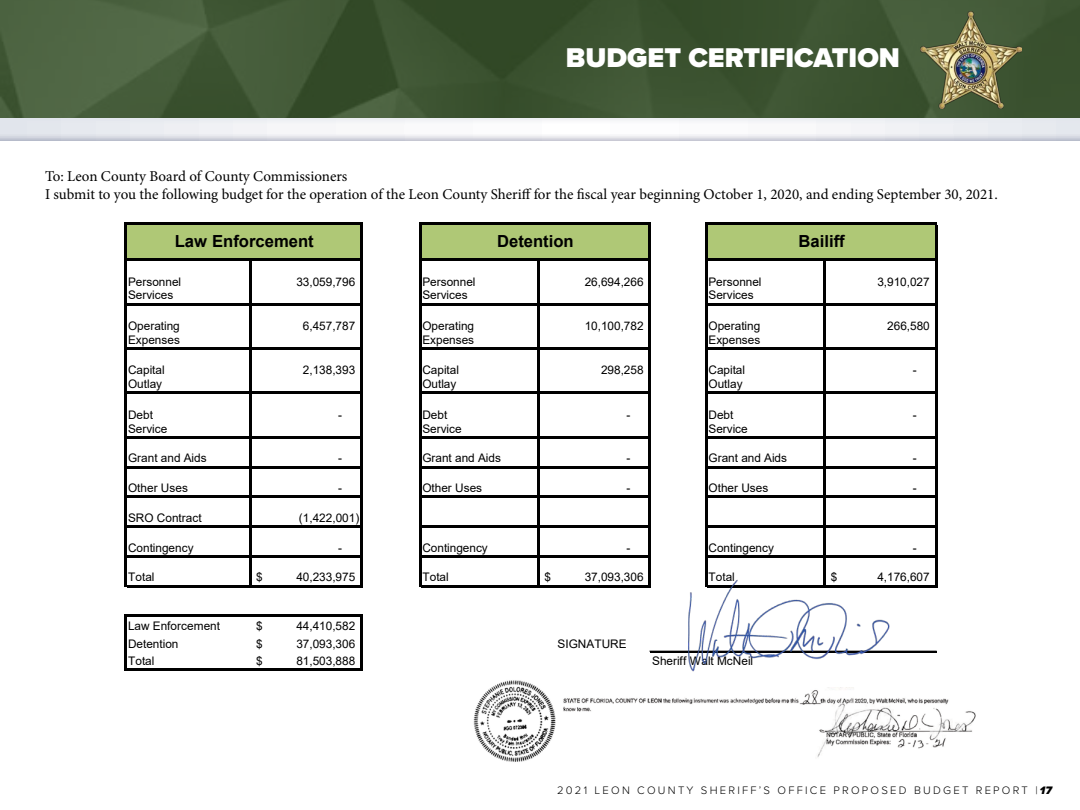
<style>
.page{position:relative;width:1080px;height:810px;background:#fff}
.page>*{position:absolute;margin:0;border:0;box-sizing:border-box;transform-origin:0 0}
.t1{font:900 28.12px "Proxima Nova";color:#fff}
.t2{font:700 16.62px "Arial";color:#000}
.t3{font:15px/18px "Minion Pro";color:#000}
.t4{font:11.75px "Arial";color:#000}
.t5{font:300 11.25px "Proxima Nova";letter-spacing:.2em;color:#000}
.s1{font-weight:900;font-style:italic}
</style>
<div class="page">
<svg style="left:0;top:0;width:1080px;height:118px;background:#3e5533"></svg>
<img style="left:920px;top:11px;width:101px;height:98px">
<svg style="left:0;top:118px;width:1080px;height:23px"></svg>
<img style="left:473px;top:680px;width:83px;height:82px">
<div style="left:126px;top:224px;width:236px;height:36px;background:#afc876"></div>
<div style="left:420px;top:224px;width:230px;height:36px;background:#afc876"></div>
<div style="left:706px;top:224px;width:230px;height:36px;background:#afc876"></div>
<hr style="left:127px;top:223px;width:236px;height:2px;background:#000">
<hr style="left:421px;top:223px;width:230px;height:2px;background:#000">
<hr style="left:127px;top:259px;width:236px;height:2px;background:#000">
<hr style="left:421px;top:259px;width:230px;height:2px;background:#000">
<hr style="left:127px;top:303px;width:236px;height:2px;background:#000">
<hr style="left:421px;top:303px;width:230px;height:2px;background:#000">
<hr style="left:127px;top:347px;width:236px;height:3px;background:#000">
<hr style="left:421px;top:347px;width:230px;height:3px;background:#000">
<hr style="left:127px;top:392px;width:236px;height:2px;background:#000">
<hr style="left:421px;top:392px;width:230px;height:2px;background:#000">
<hr style="left:127px;top:436px;width:236px;height:3px;background:#000">
<hr style="left:421px;top:436px;width:230px;height:3px;background:#000">
<hr style="left:127px;top:466px;width:236px;height:2px;background:#000">
<hr style="left:421px;top:466px;width:230px;height:2px;background:#000">
<hr style="left:127px;top:496px;width:236px;height:2px;background:#000">
<hr style="left:421px;top:496px;width:230px;height:2px;background:#000">
<hr style="left:127px;top:525px;width:236px;height:3px;background:#000">
<hr style="left:421px;top:525px;width:230px;height:3px;background:#000">
<hr style="left:127px;top:555px;width:236px;height:2px;background:#000">
<hr style="left:421px;top:555px;width:230px;height:2px;background:#000">
<hr style="left:127px;top:585px;width:236px;height:2px;background:#000">
<hr style="left:421px;top:585px;width:230px;height:2px;background:#000">
<hr style="left:125px;top:223px;width:2px;height:364px;background:#000">
<hr style="left:360px;top:225px;width:3px;height:362px;background:#000">
<hr style="left:125px;top:615px;width:2px;height:56px;background:#000">
<hr style="left:360px;top:617px;width:3px;height:54px;background:#000">
<hr style="left:419px;top:223px;width:2px;height:364px;background:#000">
<hr style="left:649px;top:225px;width:2px;height:362px;background:#000">
<hr style="left:705px;top:223px;width:2px;height:364px;background:#000">
<hr style="left:935px;top:225px;width:2px;height:362px;background:#000">
<hr style="left:249px;top:261px;width:2px;height:326px;background:#000">
<hr style="left:537px;top:261px;width:2px;height:326px;background:#000">
<hr style="left:823px;top:261px;width:3px;height:326px;background:#000">
<hr style="left:707px;top:223px;width:230px;height:2px;background:#000">
<hr style="left:707px;top:259px;width:230px;height:2px;background:#000">
<hr style="left:707px;top:303px;width:230px;height:2px;background:#000">
<hr style="left:707px;top:347px;width:230px;height:3px;background:#000">
<hr style="left:707px;top:392px;width:230px;height:2px;background:#000">
<hr style="left:707px;top:436px;width:230px;height:3px;background:#000">
<hr style="left:707px;top:466px;width:230px;height:2px;background:#000">
<hr style="left:707px;top:496px;width:230px;height:2px;background:#000">
<hr style="left:707px;top:525px;width:230px;height:3px;background:#000">
<hr style="left:707px;top:555px;width:230px;height:2px;background:#000">
<hr style="left:707px;top:585px;width:230px;height:2px;background:#000">
<hr style="left:127px;top:615px;width:236px;height:2px;background:#000">
<hr style="left:650px;top:651px;width:286px;height:1px;background:#000">
<hr style="left:127px;top:668px;width:236px;height:3px;background:#000">
<img style="left:563px;top:687px;width:413px;height:70px">
<img style="left:686px;top:578px;width:205px;height:94px">
<h1 class="t1" style="left:566px;top:37px;width:336px">BUDGET CERTIFICATION</h1>
<p class="t3" style="left:45px;top:167px;width:954px">To: Leon County Board of County Commissioners<br>I submit to you the following budget for the operation of the Leon County Sheriff for the fiscal year beginning October 1, 2020, and ending September 30, 2021.</p>
<h2 class="t2" style="left:175px;top:230px;width:140px">Law Enforcement</h2>
<h2 class="t2" style="left:497px;top:230px;width:78px">Detention</h2>
<h2 class="t2" style="left:798px;top:230px;width:48px">Bailiff</h2>
<p class="t4" style="left:128px;top:273px;width:55px">Personnel</p>
<p class="t4" style="left:296px;top:273px;width:60px">33,059,796</p>
<p class="t4" style="left:422px;top:273px;width:55px">Personnel</p>
<p class="t4" style="left:585px;top:273px;width:60px">26,694,266</p>
<p class="t4" style="left:708px;top:273px;width:55px">Personnel</p>
<p class="t4" style="left:877px;top:273px;width:54px">3,910,027</p>
<p class="t4" style="left:128px;top:287px;width:47px">Services</p>
<p class="t4" style="left:422px;top:287px;width:47px">Services</p>
<p class="t4" style="left:709px;top:287px;width:47px">Services</p>
<p class="t4" style="left:128px;top:318px;width:53px">Operating</p>
<p class="t4" style="left:303px;top:318px;width:54px">6,457,787</p>
<p class="t4" style="left:422px;top:318px;width:53px">Operating</p>
<p class="t4" style="left:585px;top:318px;width:60px">10,100,782</p>
<p class="t4" style="left:708px;top:318px;width:53px">Operating</p>
<p class="t4" style="left:887px;top:318px;width:44px">266,580</p>
<p class="t4" style="left:128px;top:332px;width:53px">Expenses</p>
<p class="t4" style="left:422px;top:332px;width:53px">Expenses</p>
<p class="t4" style="left:709px;top:332px;width:53px">Expenses</p>
<p class="t4" style="left:128px;top:362px;width:38px">Capital</p>
<p class="t4" style="left:303px;top:362px;width:54px">2,138,393</p>
<p class="t4" style="left:422px;top:362px;width:38px">Capital</p>
<p class="t4" style="left:601px;top:362px;width:44px">298,258</p>
<p class="t4" style="left:709px;top:362px;width:38px">Capital</p>
<p class="t4" style="left:913px;top:362px;width:5px">-</p>
<p class="t4" style="left:128px;top:376px;width:36px">Outlay</p>
<p class="t4" style="left:422px;top:376px;width:36px">Outlay</p>
<p class="t4" style="left:709px;top:376px;width:36px">Outlay</p>
<p class="t4" style="left:128px;top:407px;width:26px">Debt</p>
<p class="t4" style="left:338px;top:407px;width:5px">-</p>
<p class="t4" style="left:422px;top:407px;width:26px">Debt</p>
<p class="t4" style="left:627px;top:407px;width:5px">-</p>
<p class="t4" style="left:709px;top:407px;width:26px">Debt</p>
<p class="t4" style="left:913px;top:407px;width:5px">-</p>
<p class="t4" style="left:128px;top:420px;width:41px">Service</p>
<p class="t4" style="left:422px;top:420px;width:41px">Service</p>
<p class="t4" style="left:709px;top:420px;width:41px">Service</p>
<p class="t4" style="left:128px;top:450px;width:80px">Grant and Aids</p>
<p class="t4" style="left:338px;top:450px;width:5px">-</p>
<p class="t4" style="left:422px;top:450px;width:80px">Grant and Aids</p>
<p class="t4" style="left:627px;top:450px;width:5px">-</p>
<p class="t4" style="left:709px;top:450px;width:80px">Grant and Aids</p>
<p class="t4" style="left:913px;top:450px;width:5px">-</p>
<p class="t4" style="left:128px;top:480px;width:61px">Other Uses</p>
<p class="t4" style="left:338px;top:480px;width:5px">-</p>
<p class="t4" style="left:422px;top:480px;width:61px">Other Uses</p>
<p class="t4" style="left:627px;top:480px;width:5px">-</p>
<p class="t4" style="left:709px;top:480px;width:61px">Other Uses</p>
<p class="t4" style="left:913px;top:480px;width:5px">-</p>
<p class="t4" style="left:128px;top:510px;width:75px">SRO Contract</p>
<p class="t4" style="left:299px;top:510px;width:62px">(1,422,001)</p>
<p class="t4" style="left:128px;top:539px;width:67px">Contingency</p>
<p class="t4" style="left:338px;top:539px;width:5px">-</p>
<p class="t4" style="left:422px;top:539px;width:67px">Contingency</p>
<p class="t4" style="left:627px;top:539px;width:5px">-</p>
<p class="t4" style="left:709px;top:539px;width:67px">Contingency</p>
<p class="t4" style="left:913px;top:539px;width:5px">-</p>
<p class="t4" style="left:128px;top:569px;width:28px">Total</p>
<p class="t4" style="left:256px;top:569px;width:8px">$</p>
<p class="t4" style="left:296px;top:569px;width:60px">40,233,975</p>
<p class="t4" style="left:422px;top:569px;width:28px">Total</p>
<p class="t4" style="left:545px;top:569px;width:8px">$</p>
<p class="t4" style="left:585px;top:569px;width:60px">37,093,306</p>
<p class="t4" style="left:709px;top:569px;width:28px">Total</p>
<p class="t4" style="left:831px;top:569px;width:8px">$</p>
<p class="t4" style="left:877px;top:569px;width:54px">4,176,607</p>
<p class="t4" style="left:128px;top:618px;width:94px">Law Enforcement</p>
<p class="t4" style="left:256px;top:618px;width:8px">$</p>
<p class="t4" style="left:296px;top:618px;width:60px">44,410,582</p>
<p class="t4" style="left:128px;top:636px;width:52px">Detention</p>
<p class="t4" style="left:256px;top:636px;width:8px">$</p>
<p class="t4" style="left:296px;top:636px;width:60px">37,093,306</p>
<p class="t4" style="left:558px;top:636px;width:71px">SIGNATURE</p>
<p class="t4" style="left:128px;top:653px;width:28px">Total</p>
<p class="t4" style="left:256px;top:653px;width:8px">$</p>
<p class="t4" style="left:296px;top:653px;width:60px">81,503,888</p>
<p class="t4" style="left:652px;top:653px;width:103px">Sheriff Walt McNeil</p>
<p class="t5" style="left:557px;top:782px;width:496px">2021 LEON COUNTY SHERIFF’S OFFICE PROPOSED BUDGET REPORT |<span class="s1">17</span></p>
</div>
